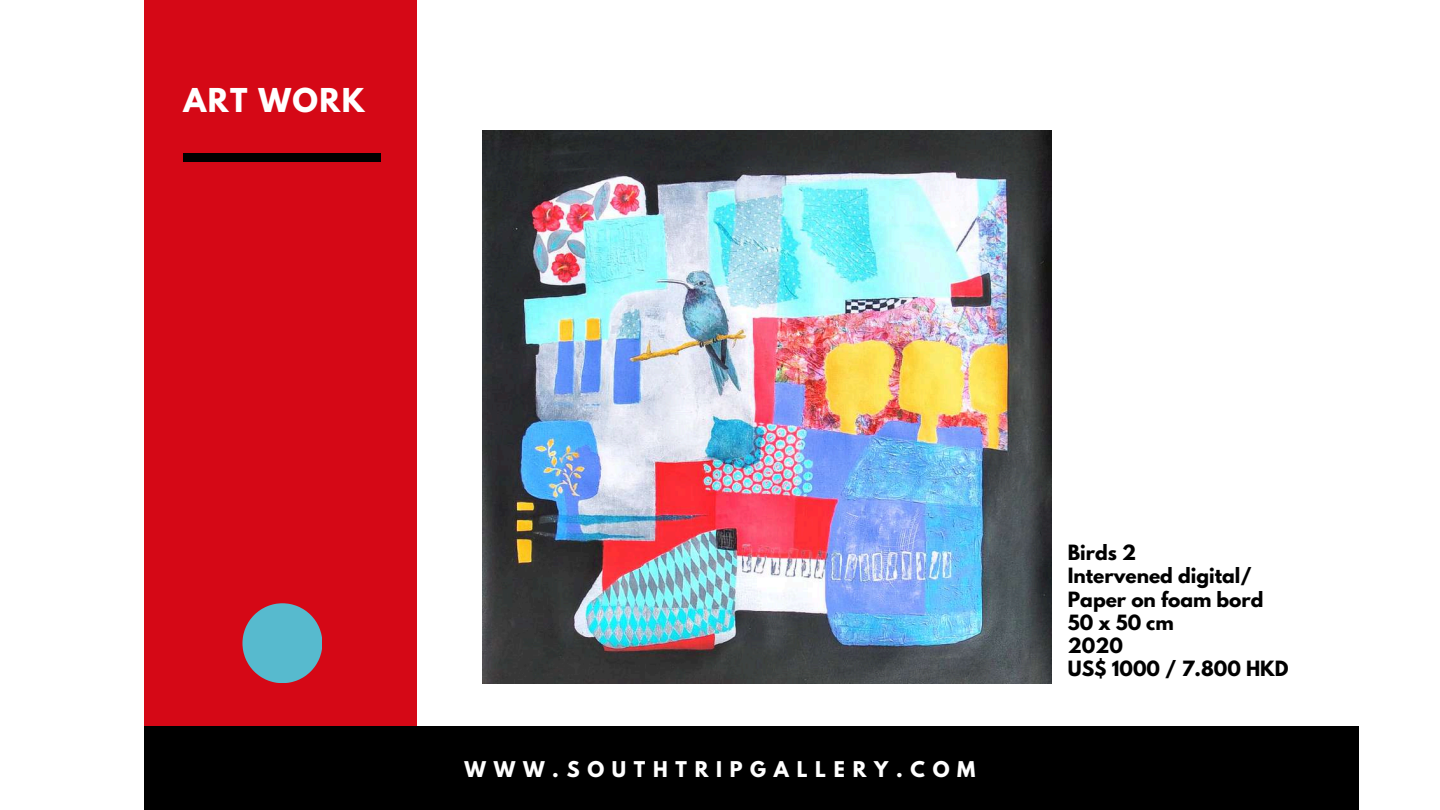
<style>
.page{position:relative;width:1440px;height:810px;background:#fff}
.page>*{position:absolute;margin:0;border:0;box-sizing:border-box;transform-origin:0 0}
.t1{font:700 29.1px "League Spartan";letter-spacing:.05em;color:#fff}
.t2{font:700 19.2px "League Spartan";letter-spacing:.4em;color:#fff}
.t3{font:700 18.6px/23.2px "League Spartan";color:#000}
</style>
<div class="page">
<div style="left:144px;top:0;width:273px;height:810px;background:#d50816"></div>
<div style="left:145px;top:726px;width:1214px;height:84px;background:#000"></div>
<svg style="left:242px;top:603px;width:80px;height:80px"></svg>
<div style="left:184px;top:154px;width:197px;height:8px;background:#000"></div>
<img style="left:483px;top:130px;width:568px;height:553px">
<h1 class="t1" style="left:184px;top:86px;width:183px">ART WORK</h1>
<p class="t2" style="left:465px;top:760px;width:512px">WWW.SOUTHTRIPGALLERY.COM</p>
<p class="t3" style="left:1068px;top:544px;width:222px">Birds 2<br>Intervened digital/<br>Paper on foam bord<br>50 x 50 cm<br>2020<br>US$ 1000 / 7.800 HKD</p>
</div>
